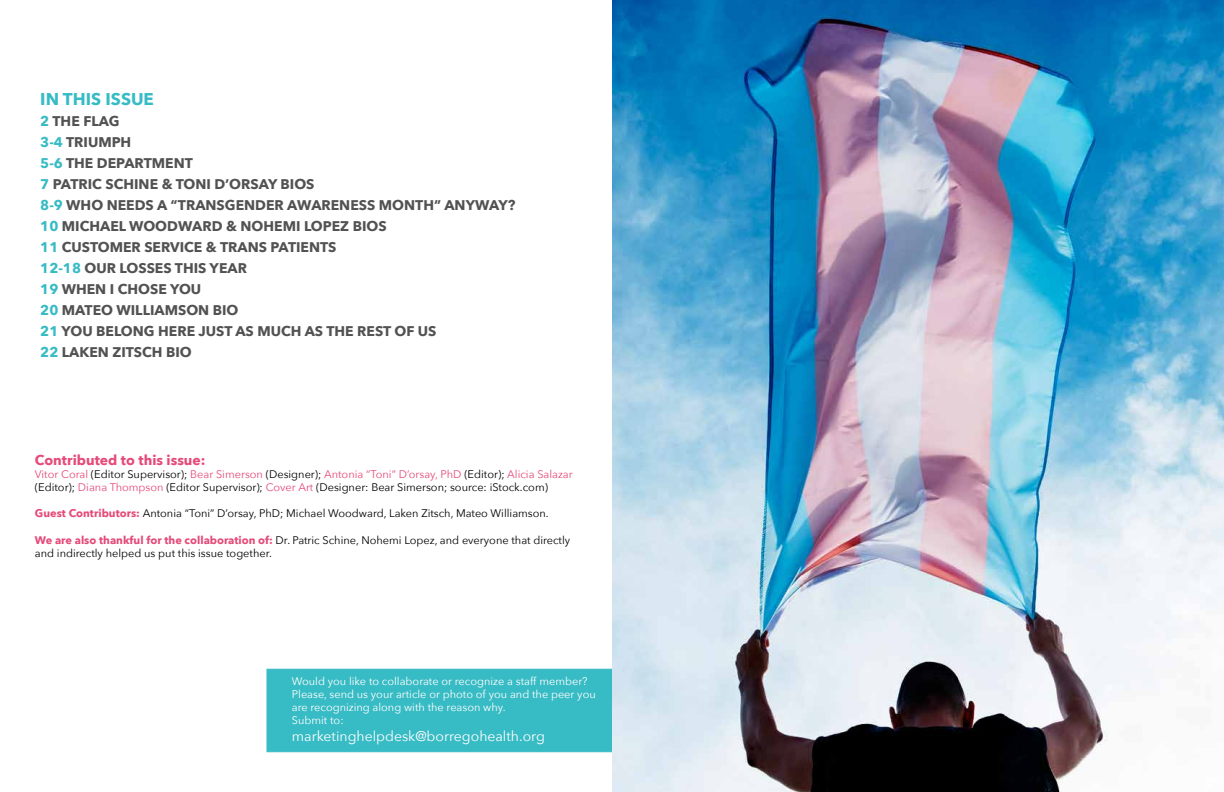
<style>
.page{position:relative;width:1224px;height:792px;background:#fff}
.page>*{position:absolute;margin:0;border:0;box-sizing:border-box;transform-origin:0 0}
.t1{font:700 17px "Avenir Next";color:#37bbc4}
.t2{font:700 14px/21px "Avenir Next";color:#525252}
.t3{font:14px "Avenir Next";color:#fff}
.t4{font:700 14px "Avenir Next";color:#e54a78}
.t5{font:11px/13.2px "Avenir Next";color:#000}
.t6{font:11px/13.2px "Avenir Next";color:#fff}
.s1{color:#37bbc4}
.s2{color:#e54a78}
.s3{font-weight:700;color:#e54a78}
</style>
<div class="page">
<div style="left:266px;top:669px;width:346px;height:83px;background:#37bbc4;border:1px solid #37bbc4"></div>
<img style="left:612px;top:0;width:612px;height:792px">
<h1 class="t1" style="left:40px;top:84px;width:115px">IN THIS ISSUE</h1>
<p class="t2" style="left:40px;top:110px;width:477px"><span class="s1">2</span> THE FLAG<br><span class="s1">3-4</span> TRIUMPH<br><span class="s1">5-6</span> THE DEPARTMENT<br><span class="s1">7</span> PATRIC SCHINE &amp; TONI D’ORSAY BIOS<br><span class="s1">8-9</span> WHO NEEDS A “TRANSGENDER AWARENESS MONTH” ANYWAY?<br><span class="s1">10</span> MICHAEL WOODWARD &amp; NOHEMI LOPEZ BIOS<br><span class="s1">11</span> CUSTOMER SERVICE &amp; TRANS PATIENTS<br><span class="s1">12-18</span> OUR LOSSES THIS YEAR<br><span class="s1">19</span> WHEN I CHOSE YOU<br><span class="s1">20</span> MATEO WILLIAMSON BIO<br><span class="s1">21</span> YOU BELONG HERE JUST AS MUCH AS THE REST OF US<br><span class="s1">22</span> LAKEN ZITSCH BIO</p>
<p class="t4" style="left:35px;top:448px;width:172px">Contributed to this issue:</p>
<p class="t5" style="left:35px;top:467px;width:539px"><span class="s2">Vitor Coral</span> (Editor Supervisor); <span class="s2">Bear Simerson</span> (Designer); <span class="s2">Antonia “Toni” D’orsay, PhD</span> (Editor); <span class="s2">Alicia Salazar </span>(Editor); <span class="s2">Diana Thompson</span> (Editor Supervisor); <span class="s2">Cover Art</span> (Designer: Bear Simerson; source: iStock.com)</p>
<p class="t5" style="left:35px;top:506px;width:515px"><span class="s3">Guest Contributors:</span> Antonia “Toni” D’orsay, PhD; Michael Woodward, Laken Zitsch, Mateo Williamson.</p>
<p class="t5" style="left:35px;top:533px;width:537px"><span class="s3">We are also thankful for the collaboration of:</span> Dr. Patric Schine, Nohemi Lopez, and everyone that directly and indirectly helped us put this issue together.</p>
<p class="t6" style="left:292px;top:674px;width:305px">Would you like to collaborate or recognize a staff member?<br>Please, send us your article or photo of you and the peer you are recognizing along with the reason why.<br>Submit to:</p>
<p class="t3" style="left:292px;top:725px;width:254px">marketinghelpdesk@borregohealth.org</p>
</div>
